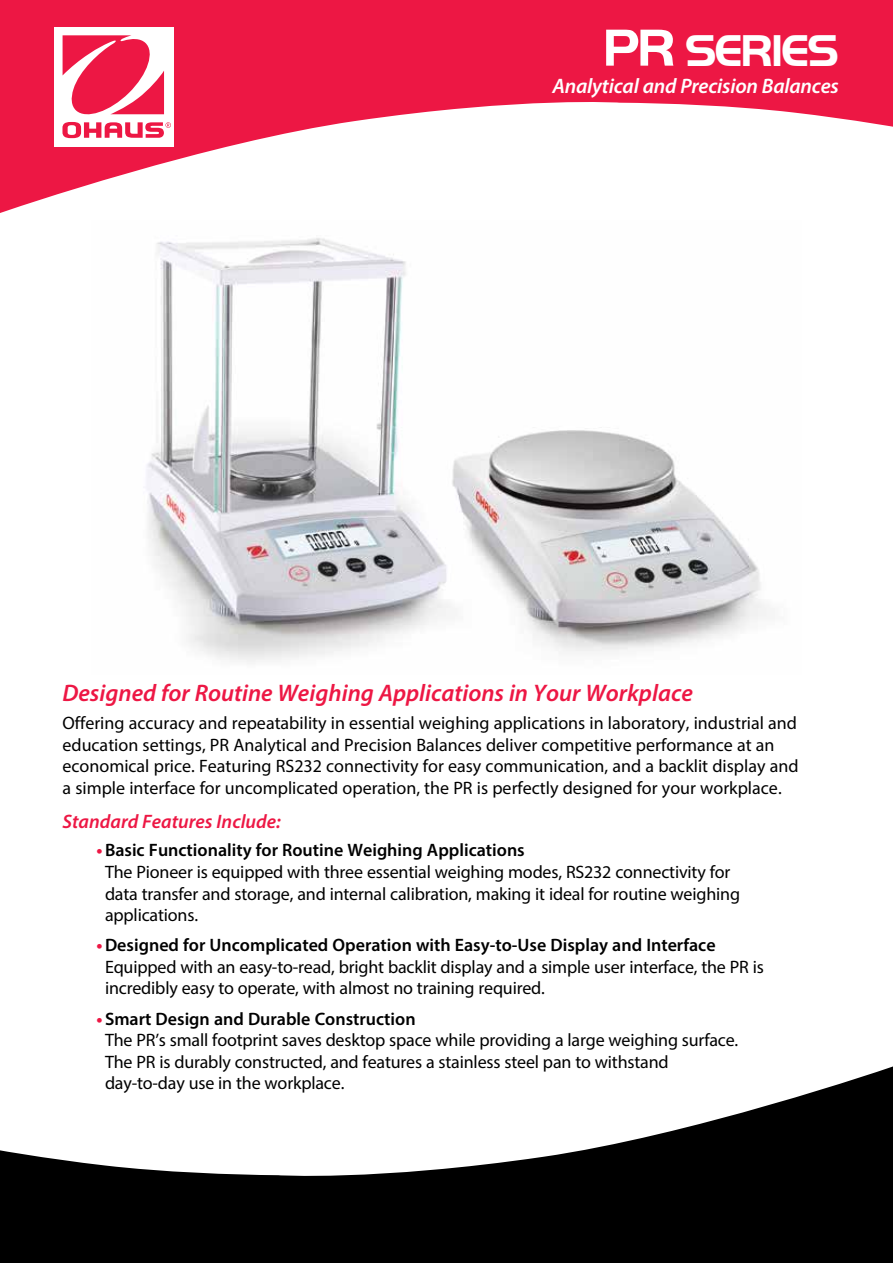
<style>
.page{position:relative;width:893px;height:1263px;background:#fff}
.page>*{position:absolute;margin:0;border:0;box-sizing:border-box;transform-origin:0 0}
.t1{font:700 45.9px "Handel Got D";letter-spacing:-.05em;color:#fff}
.t2{font:italic 600 24px "Myriad Pro";color:#ed1744}
.t3{font:italic 600 21px "Myriad Pro";letter-spacing:-.01em;color:#fff}
.t4{font:italic 600 19.5px "Myriad Pro";color:#ed1744}
.t5{font:18px/21.6px "Myriad Pro";letter-spacing:-.01em;color:#000}
.s1{font-size:54px}
.s2{font-weight:700;color:#ed1744}
.s3{font-weight:600}
</style>
<div class="page">
<svg style="left:0;top:0;width:893px;height:213px;fill:#ed1744"></svg>
<div style="left:54px;top:27px;width:120px;height:119px;background:#fff"></div>
<svg style="left:62px;top:35px;width:109px;height:103px"></svg>
<svg style="left:0;top:1066px;width:893px;height:197px;fill:#000"></svg>
<img style="left:146px;top:238px;width:621px;height:424px">
<h1 class="t1" style="left:602px;top:24px;width:238px"><span class="s1">PR</span> SERIES</h1>
<p class="t3" style="left:552px;top:72px;width:288px">Analytical and Precision Balances</p>
<h2 class="t2" style="left:63px;top:678px;width:632px">Designed for Routine Weighing Applications in Your Workplace</h2>
<p class="t5" style="left:63px;top:712px;width:737px">Offering accuracy and repeatability in essential weighing applications in laboratory, industrial and education settings, PR Analytical and Precision Balances deliver competitive performance at an economical price. Featuring RS232 connectivity for easy communication, and a backlit display and a simple interface for uncomplicated operation, the PR is perfectly designed for your workplace.</p>
<p class="t4" style="left:63px;top:809px;width:220px">Standard Features Include:</p>
<p class="t5" style="left:105px;top:839px;width:637px;text-indent:-8px"><span class="s2">•</span><span class="s3">Basic Functionality for Routine Weighing Applications<br></span>The Pioneer is equipped with three essential weighing modes, RS232 connectivity for data transfer and storage, and internal calibration, making it ideal for routine weighing applications.</p>
<p class="t5" style="left:105px;top:934px;width:660px;text-indent:-8px"><span class="s2">•</span><span class="s3">Designed for Uncomplicated Operation with Easy-to-Use Display and Interface<br></span>Equipped with an easy-to-read, bright backlit display and a simple user interface, the PR is incredibly easy to operate, with almost no training required.</p>
<p class="t5" style="left:105px;top:1007px;width:635px;text-indent:-8px"><span class="s2">•</span> <span class="s3">Smart Design and Durable Construction<br></span>The PR’s small footprint saves desktop space while providing a large weighing surface.<br>The PR is durably constructed, and features a stainless steel pan to withstand day-to-day use in the workplace.</p>
</div>
